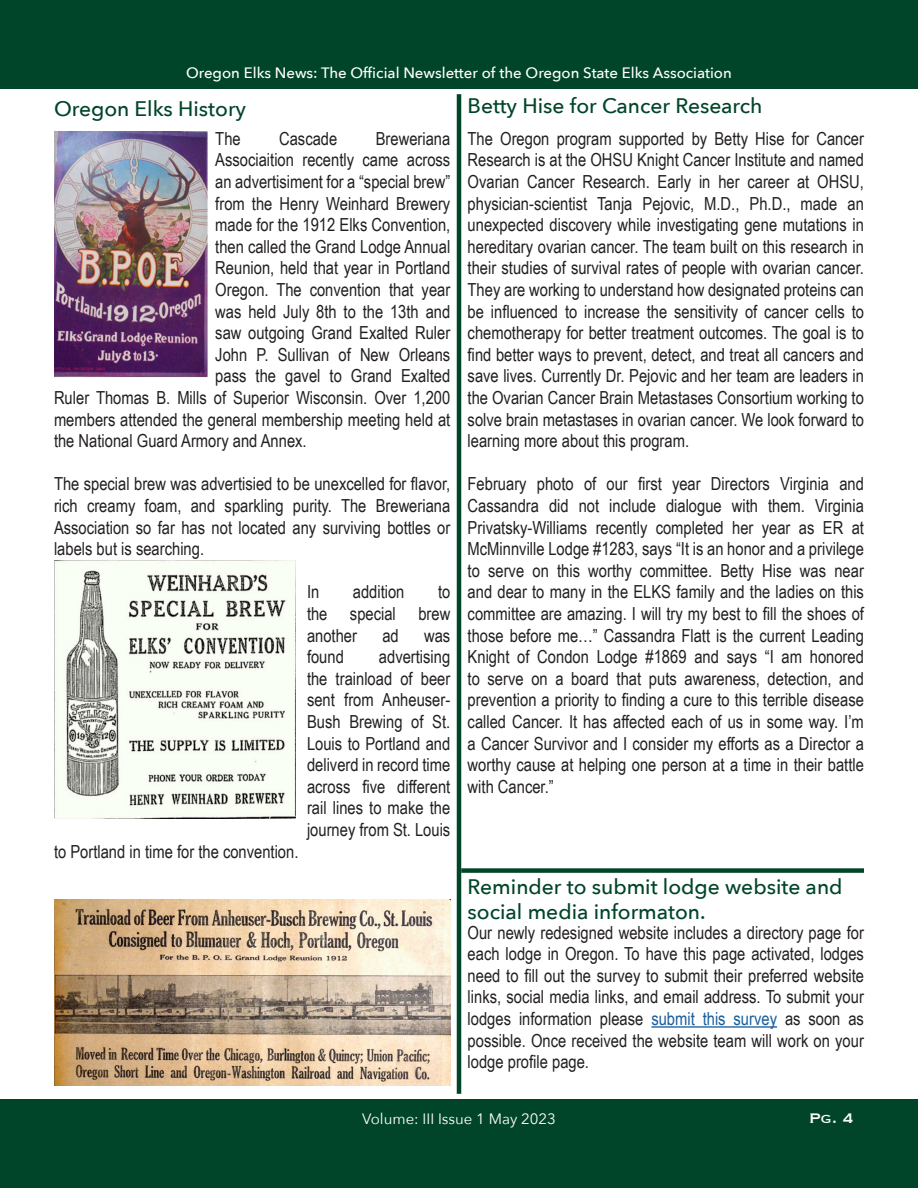
<style>
.page{position:relative;width:918px;height:1188px;background:#fff}
.page>*{position:absolute;margin:0;border:0;box-sizing:border-box;transform-origin:0 0}
.t1{font:500 21px/25.2px "Avenir Next";color:#004529}
.t2{font:18px/21.6px "Arial Narrow";color:#231f20;text-align:justify}
.t3{font:18px "Copperplate";color:#fff}
.t4{font:500 15px "Avenir Next";color:#fff}
.t5{font:15px "Avenir Next";color:#fff}
.s1{color:#175d9e}
</style>
<div class="page">
<div style="left:0;top:1100px;width:918px;height:88px;background:#004529"></div>
<div style="left:0;top:0;width:918px;height:88px;background:#004529"></div>
<hr style="left:457px;top:94px;width:4px;height:1000px;background:#004529">
<div style="left:461px;top:868px;width:403px;height:5px;background:#004529"></div>
<hr style="left:651px;top:1026px;width:126px;height:2px;background:#175d9e">
<img style="left:54px;top:132px;width:154px;height:245px">
<img style="left:54px;top:561px;width:242px;height:258px">
<img style="left:54px;top:899px;width:396px;height:187px">
<p class="t4" style="left:186px;top:60px;width:547px">Oregon Elks News: The Official Newsletter of the Oregon State Elks Association</p>
<p class="t1" style="left:54px;top:95px;width:194px">Oregon Elks History</p>
<p class="t2" style="left:215px;top:127px;width:27px">The</p>
<p class="t2" style="left:279px;top:127px;width:60px">Cascade</p>
<p class="t2" style="left:376px;top:127px;width:76px">Breweriana</p>
<p class="t2" style="left:215px;top:149px;width:237px">Associaition recently came across</p>
<p class="t2" style="left:215px;top:170px;width:237px">an advertisiment for a “special brew”</p>
<p class="t2" style="left:215px;top:192px;width:237px">from the Henry Weinhard Brewery</p>
<p class="t2" style="left:215px;top:213px;width:237px">made for the 1912 Elks Convention,</p>
<p class="t2" style="left:215px;top:235px;width:237px">then called the Grand Lodge Annual</p>
<p class="t2" style="left:215px;top:257px;width:237px">Reunion, held that year in Portland</p>
<p class="t2" style="left:215px;top:278px;width:237px">Oregon. The convention that year</p>
<p class="t2" style="left:215px;top:300px;width:237px">was held July 8th to the 13th and</p>
<p class="t2" style="left:215px;top:321px;width:237px">saw outgoing Grand Exalted Ruler</p>
<p class="t2" style="left:215px;top:343px;width:237px">John P. Sullivan of New Orleans</p>
<p class="t2" style="left:215px;top:365px;width:237px">pass the gavel to Grand Exalted</p>
<p class="t2" style="left:54px;top:386px;width:398px">Ruler Thomas B. Mills of Superior Wisconsin. Over 1,200</p>
<p class="t2" style="left:54px;top:408px;width:398px">members attended the general membership meeting held at</p>
<p class="t2" style="left:54px;top:429px;width:254px">the National Guard Armory and Annex.</p>
<p class="t2" style="left:54px;top:473px;width:398px">The special brew was advertisied to be unexcelled for flavor, rich creamy foam, and sparkling purity. The Breweriana Association so far has not located any surviving bottles or labels but is searching.</p>
<p class="t2" style="left:307px;top:581px;width:14px">In</p>
<p class="t2" style="left:353px;top:581px;width:53px">addition</p>
<p class="t2" style="left:307px;top:581px;width:145px;text-indent:131px">to the special brew another</p>
<p class="t2" style="left:382px;top:624px;width:18px">ad</p>
<p class="t2" style="left:424px;top:624px;width:28px">was</p>
<p class="t2" style="left:54px;top:840px;width:246px">to Portland in time for the convention.</p>
<p class="t2" style="left:307px;top:645px;width:38px">found</p>
<p class="t2" style="left:307px;top:645px;width:145px;text-indent:72px">advertising the trainload of beer sent from Anheuser-Bush Brewing of St.<br>Louis to Portland and deliverd in record time across five different rail lines to make the journey from St. Louis</p>
<p class="t1" style="left:468px;top:92px;width:296px">Betty Hise for Cancer Research</p>
<p class="t2" style="left:468px;top:127px;width:398px">The Oregon program supported by Betty Hise for Cancer Research is at the OHSU Knight Cancer Institute and named Ovarian Cancer Research. Early in her career at OHSU, physician-scientist Tanja Pejovic, M.D., Ph.D., made an unexpected discovery while investigating gene mutations in hereditary ovarian cancer. The team built on this research in their studies of survival rates of people with ovarian cancer.<br>They are working to understand how designated proteins can be influenced to increase the sensitivity of cancer cells to chemotherapy for better treatment outcomes. The goal is to find better ways to prevent, detect, and treat all cancers and save lives. Currently Dr. Pejovic and her team are leaders in the Ovarian Cancer Brain Metastases Consortium working to solve brain metastases in ovarian cancer. We look forward to learning more about this program.</p>
<p class="t2" style="left:468px;top:473px;width:398px">February photo of our first year Directors Virginia and Cassandra did not include dialogue with them. Virginia Privatsky-Williams recently completed her year as ER at McMinnville Lodge #1283, says “It is an honor and a privilege to serve on this worthy committee. Betty Hise was near and dear to many in the ELKS family and the ladies on this committee are amazing. I will try my best to fill the shoes of those before me…” Cassandra Flatt is the current Leading Knight of Condon Lodge #1869 and says “I am honored to serve on a board that puts awareness, detection, and prevention a priority to finding a cure to this terrible disease called Cancer. It has affected each of us in some way. I’m a Cancer Survivor and I consider my efforts as a Director a worthy cause at helping one person at a time in their battle with Cancer.”</p>
<p class="t1" style="left:468px;top:873px;width:376px">Reminder to submit lodge website and social media informaton.</p>
<p class="t2" style="left:468px;top:921px;width:398px">Our newly redesigned website includes a directory page for each lodge in Oregon. To have this page activated, lodges need to fill out the survey to submit their preferred website links, social media links, and email address. To submit your lodges information please <span class="s1">submit this survey</span> as soon as possible. Once received the website team will work on your lodge profile page.</p>
<p class="t5" style="left:362px;top:1107px;width:195px">Volume: III Issue 1 May 2023</p>
<p class="t3" style="left:809px;top:1107px;width:46px">Pg. 4</p>
</div>
